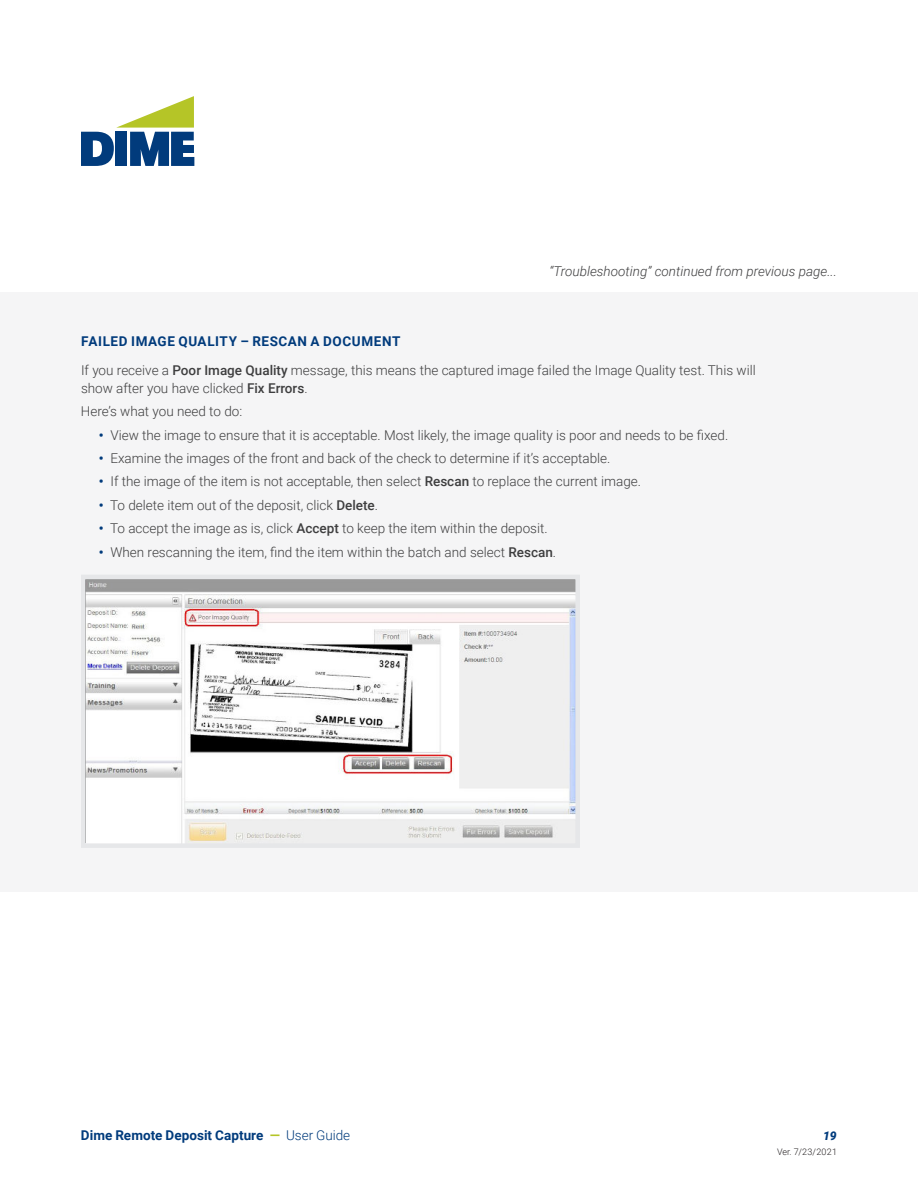
<style>
.page{position:relative;width:918px;height:1188px;background:#fff}
.page>*{position:absolute;margin:0;border:0;box-sizing:border-box;transform-origin:0 0}
.t1{font:300 13.5px/28.8px "Roboto";color:#3e3e3f}
.t2{font:italic 300 13.5px "Roboto";color:#3e3e3f}
.t3{font:700 13.5px "Roboto";color:#013b7c}
.t4{font:italic 900 12px "Roboto";color:#013b7c}
.t5{font:300 9px "Roboto";letter-spacing:.015em;color:#231f20}
.s1{font-weight:700;color:#013b7c}
.s2{font-weight:500}
.s3{color:#b5c527}
.s4{font-weight:300}
</style>
<div class="page">
<svg style="left:81px;top:96px;width:113px;height:70px"></svg>
<div style="left:0;top:293px;width:918px;height:599px;background:#f5f5f6"></div>
<img style="left:87px;top:581px;width:487px;height:261px">
<div style="left:81px;top:575px;width:499px;height:273px;border:5px solid #e6e7e9"></div>
<p class="t2" style="left:549px;top:266px;width:289px">“Troubleshooting” continued from previous page...</p>
<p class="t1" style="left:81px;top:328px;width:676px"><span class="s1">FAILED IMAGE QUALITY – RESCAN A DOCUMENT<br></span>If you receive a <span class="s2">Poor Image Quality</span> message, this means the captured image failed the Image Quality test. This will</p>
<p class="t1" style="left:81px;top:377px;width:228px;line-height:23.4px">show after you have clicked <span class="s2">Fix Errors</span>.<br>Here’s what you need to do:</p>
<p class="t1" style="left:99px;top:420px;width:631px"><span class="s1">•</span> View the image to ensure that it is acceptable. Most likely, the image quality is poor and needs to be fixed.</p>
<p class="t1" style="left:99px;top:445px;width:513px"><span class="s1">•</span> Examine the images of the front and back of the check to determine if it’s acceptable.</p>
<p class="t1" style="left:99px;top:468px;width:544px"><span class="s1">•</span> If the image of the item is not acceptable, then select <span class="s2">Rescan</span> to replace the current image.</p>
<p class="t1" style="left:99px;top:491px;width:281px"><span class="s1">•</span> To delete item out of the deposit, click <span class="s2">Delete</span>.</p>
<p class="t1" style="left:99px;top:515px;width:450px"><span class="s1">•</span> To accept the image as is, click <span class="s2">Accept</span> to keep the item within the deposit.</p>
<p class="t1" style="left:99px;top:537px;width:459px"><span class="s1">•</span> When rescanning the item, find the item within the batch and select <span class="s2">Rescan</span>.</p>
<p class="t3" style="left:81px;top:1130px;width:271px">Dime Remote Deposit Capture <span class="s3">—</span> <span class="s4">User Guide</span></p>
<p class="t4" style="left:823px;top:1129px;width:15px">19</p>
<p class="t5" style="left:777px;top:1146px;width:61px">Ver. 7/23/2021</p>
</div>
